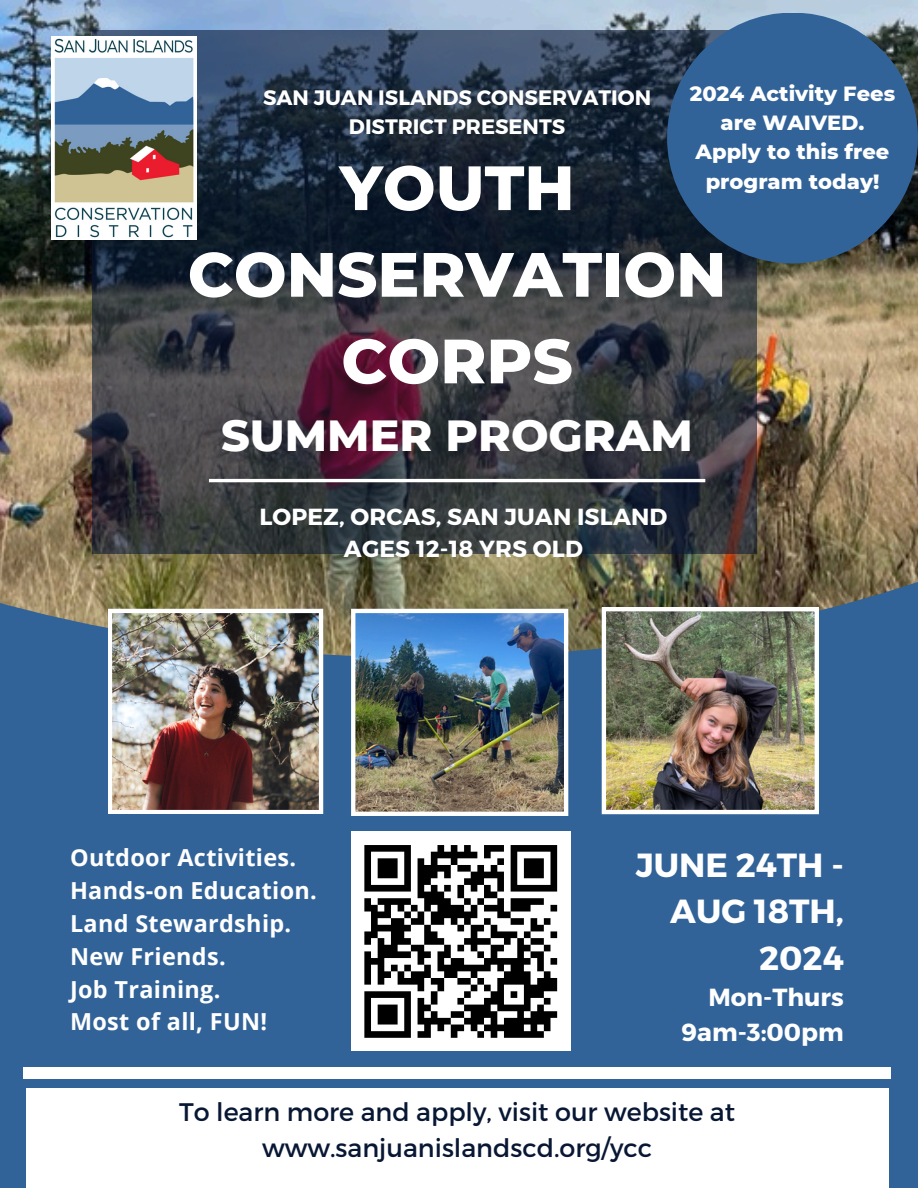
<style>
.page{position:relative;width:918px;height:1188px;background:#326398}
.page>*{position:absolute;margin:0;border:0;box-sizing:border-box;transform-origin:0 0}
.t1{font:800 62.4px/86.7px "Montserrat";color:#fff;text-align:center}
.t2{font:800 44.4px "Montserrat";color:#fff}
.t3{font:700 33.45px/46.5px "Montserrat";color:#fff;text-align:right}
.t4{font:25.35px/35.4px "Montserrat";color:#081734;text-align:center}
.t5{font:700 24.75px/34.3px "Montserrat";color:#fff;text-align:right}
.t6{font:700 23.4px/32.8px "Open Sans";letter-spacing:.015em;color:#fff}
.t7{font:700 23.25px/32.2px "Montserrat";letter-spacing:.005em;color:#fff;text-align:center}
.t8{font:800 21px/29.2px "Montserrat";color:#fff;text-align:center}
.t9{font:700 20.85px/29.1px "Montserrat";color:#fff;text-align:center}
</style>
<div class="page">
<img style="left:0;top:0;width:918px;height:657px">
<svg style="left:92px;top:31px;width:664px;height:523px;background:#313540"></svg>
<img style="left:108px;top:609px;width:215px;height:205px">
<img style="left:351px;top:609px;width:217px;height:207px">
<img style="left:602px;top:607px;width:217px;height:207px">
<hr style="left:209px;top:479px;width:496px;height:3px;background:#fff">
<div style="left:26px;top:1088px;width:863px;height:100px;background:#fff"></div>
<div style="left:24px;top:1067px;width:867px;height:11px;background:#fff"></div>
<div style="left:667px;top:13px;width:251px;height:250px;background:#326398;border-radius:50%"></div>
<img style="left:51px;top:37px;width:146px;height:202px">
<div style="left:351px;top:832px;width:219px;height:219px;background:#fff"></div>
<svg style="left:364px;top:845px;width:194px;height:193px"></svg>
<h4 class="t8" style="left:690px;top:79px;width:207px">2024 Activity Fees are WAIVED.<br>Apply to this free program today!</h4>
<p class="t9" style="left:263px;top:82px;width:390px">SAN JUAN ISLANDS CONSERVATION<br>DISTRICT PRESENTS</p>
<p class="t1" style="left:188px;top:144px;width:540px">YOUTH<br>CONSERVATION<br>CORPS</p>
<p class="t2" style="left:221px;top:408px;width:473px">SUMMER PROGRAM</p>
<p class="t7" style="left:259px;top:500px;width:410px">LOPEZ, ORCAS, SAN JUAN ISLAND<br>AGES 12-18 YRS OLD</p>
<p class="t6" style="left:70px;top:841px;width:248px">Outdoor Activities.<br>Hands-on Education.<br>Land Stewardship.<br>New Friends.<br>Job Training.<br>Most of all, FUN!</p>
<h3 class="t3" style="left:636px;top:840px;width:209px">JUNE 24TH -<br>AUG 18TH,<br>2024</h3>
<p class="t5" style="left:682px;top:979px;width:164px">Mon-Thurs<br>9am-3:00pm</p>
<p class="t4" style="left:179px;top:1093px;width:558px">To learn more and apply, visit our website at www.sanjuanislandscd.org/ycc</p>
</div>
